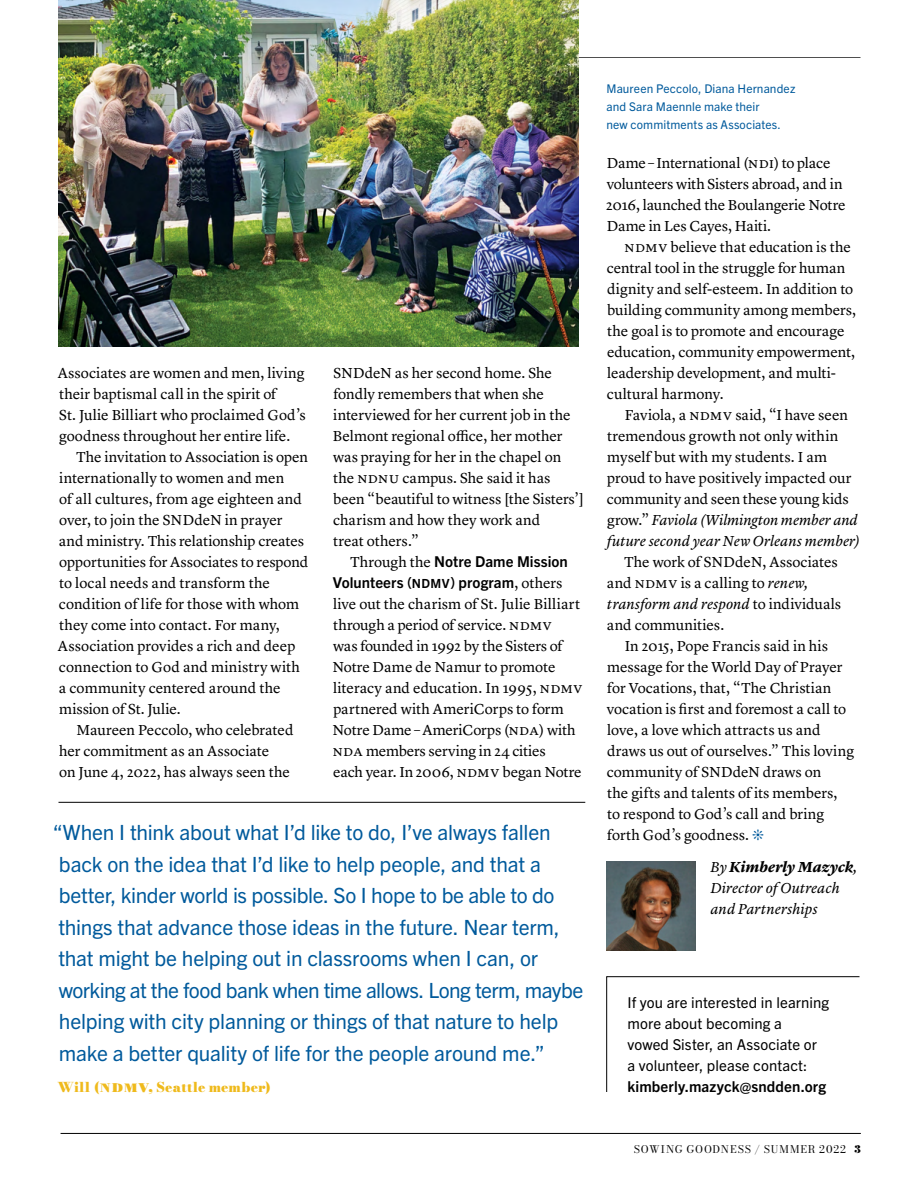
<style>
.page{position:relative;width:918px;height:1188px;background:#fff}
.page>*{position:absolute;margin:0;border:0;box-sizing:border-box;transform-origin:0 0}
.Pull_Quote_Trade_Got{font:21px/31.5px "Trade Gothic Next LT Pro";letter-spacing:-.01em;color:#005a9c}
.Body_text_with_inden{font:15px/21px "Lyon Text";letter-spacing:.005em;color:#000}
.t1{font:15px/21px "Trade Gothic Next LT Pro";letter-spacing:.005em;color:#000}
.Body_Text{font:italic 15px/21px "Lyon Text";letter-spacing:.005em;color:#000}
.t2{font:900 13.5px "Bodoni Moda 9 pt";letter-spacing:.01em;color:#efba1c}
.By_line{font:12px/18px "Trade Gothic Next LT Pro";letter-spacing:.01em;color:#005a9c}
.t3{font:10.5px "Bodoni Moda 9 pt";letter-spacing:.09em;color:#000}
.s1{font-family:"Trade Gothic Next LT Pro";font-weight:700}
.s2{font-family:"Trade Gothic Next LT Pro";font-weight:700;font-size:12.6px}
.s3{font-size:16.5px}
.s4{font-style:italic}
.s5{color:#005a9c}
.s6{font-weight:700}
.s7{font-weight:900}
</style>
<div class="page">
<hr style="left:58px;top:57px;width:803px;height:1px;background:#000">
<hr style="left:61px;top:1133px;width:800px;height:1px;background:#000">
<img style="left:59px;top:0;width:519px;height:346px">
<hr style="left:58px;top:802px;width:527px;height:1px;background:#000">
<svg style="left:606px;top:976px;width:254px;height:116px"></svg>
<img style="left:606px;top:861px;width:90px;height:89px">
<p class="Body_text_with_inden" style="left:58px;top:361px;width:249px">Associates are women and men, living their baptismal call in the spirit of<br>St. Julie Billiart who proclaimed God’s goodness throughout her entire life.</p>
<p class="Body_text_with_inden" style="left:58px;top:445px;width:252px;text-indent:18px">The invitation to Association is open internationally to women and men<br>of all cultures, from age eighteen and over, to join the SNDdeN in prayer and ministry. This relationship creates opportunities for Associates to respond to local needs and transform the condition of life for those with whom they come into contact. For many, Association provides a rich and deep connection to God and ministry with a community centered around the mission of St. Julie.</p>
<p class="Body_text_with_inden" style="left:59px;top:718px;width:236px;text-indent:17px">Maureen Peccolo, who celebrated her commitment as an Associate<br>on June 4, 2022, has always seen the</p>
<p class="Body_text_with_inden" style="left:333px;top:361px;width:253px">SNDdeN as her second home. She fondly remembers that when she interviewed for her current job in the<br>Belmont regional office, her mother was praying for her in the chapel on the ndnu campus. She said it has been “beautiful to witness [the Sisters’] charism and how they work and<br>treat others.”</p>
<p class="Body_text_with_inden" style="left:333px;top:550px;width:251px;text-indent:18px">Through the <span class="s1">Notre Dame Mission Volunteers (</span><span class="s2">NDMV</span><span class="s1">) program</span>, others live out the charism of St. Julie Billiart through a period of service. ndmv<br>was founded in 1992 by the Sisters of Notre Dame de Namur to promote literacy and education. In 1995, ndmv partnered with AmeriCorps to form Notre Dame –AmeriCorps (nda) with nda members serving in 24 cities<br>each year. In 2006, ndmv began Notre</p>
<p class="Pull_Quote_Trade_Got" style="left:53px;top:815px;width:532px">“When I think about what I’d like to do, I’ve always fallen back on the idea that I’d like to help people, and that a better, kinder world is possible. So I hope to be able to do things that advance those ideas in the future. Near term, that might be helping out in classrooms when I can, or working at the food bank when time allows. Long term, maybe helping with city planning or things of that nature to help make a better quality of life for the people around me.”</p>
<p class="t2" style="left:57px;top:1078px;width:215px">Will (<span class="s3">ndmv</span>, Seattle member)</p>
<p class="By_line" style="left:606px;top:79px;width:190px">Maureen Peccolo, Diana Hernandez and Sara Maennle make their<br>new commitments as Associates.</p>
<p class="Body_text_with_inden" style="left:606px;top:151px;width:241px">Dame – International (ndi) to place volunteers with Sisters abroad, and in 2016, launched the Boulangerie Notre Dame in Les Cayes, Haiti.</p>
<p class="Body_text_with_inden" style="left:607px;top:235px;width:251px;text-indent:18px">ndmv believe that education is the central tool in the struggle for human dignity and self-esteem. In addition to building community among members, the goal is to promote and encourage education, community empowerment, leadership development, and multi&shy;cultural harmony.</p>
<p class="Body_text_with_inden" style="left:607px;top:403px;width:254px;text-indent:18px">Faviola, a ndmv said, “I have seen tremendous growth not only within myself but with my students. I am proud to have positively impacted our community and seen these young kids grow.” <span class="s4">Faviola (Wilmington member and future second year New Orleans member)</span></p>
<p class="Body_text_with_inden" style="left:607px;top:550px;width:236px;text-indent:17px">The work of SNDdeN, Associates and ndmv is a calling to <span class="s4">renew, transform and respond</span> to individuals and communities.</p>
<p class="Body_text_with_inden" style="left:607px;top:634px;width:249px;text-indent:18px">In 2015, Pope Francis said in his message for the World Day of Prayer for Vocations, that, “The Christian vocation is first and foremost a call to love, a love which attracts us and draws us out of ourselves.” This loving community of SNDdeN draws on<br>the gifts and talents of its members,<br>to respond to God’s call and bring forth God’s goodness. <span class="s5">❊</span></p>
<p class="Body_Text" style="left:711px;top:855px;width:148px">By <span class="s6">Kimberly Mazyck</span>,<br>Director of Outreach and Partnerships</p>
<p class="t1" style="left:627px;top:991px;width:203px">If you are interested in learning more about becoming a<br>vowed Sister, an Associate or<br>a volunteer, please contact: <span class="s6">kimberly.mazyck@sndden.org</span></p>
<p class="t3" style="left:634px;top:1142px;width:228px">SOWING GOODNESS / SUMMER 2022 <span class="s7">3</span></p>
</div>
